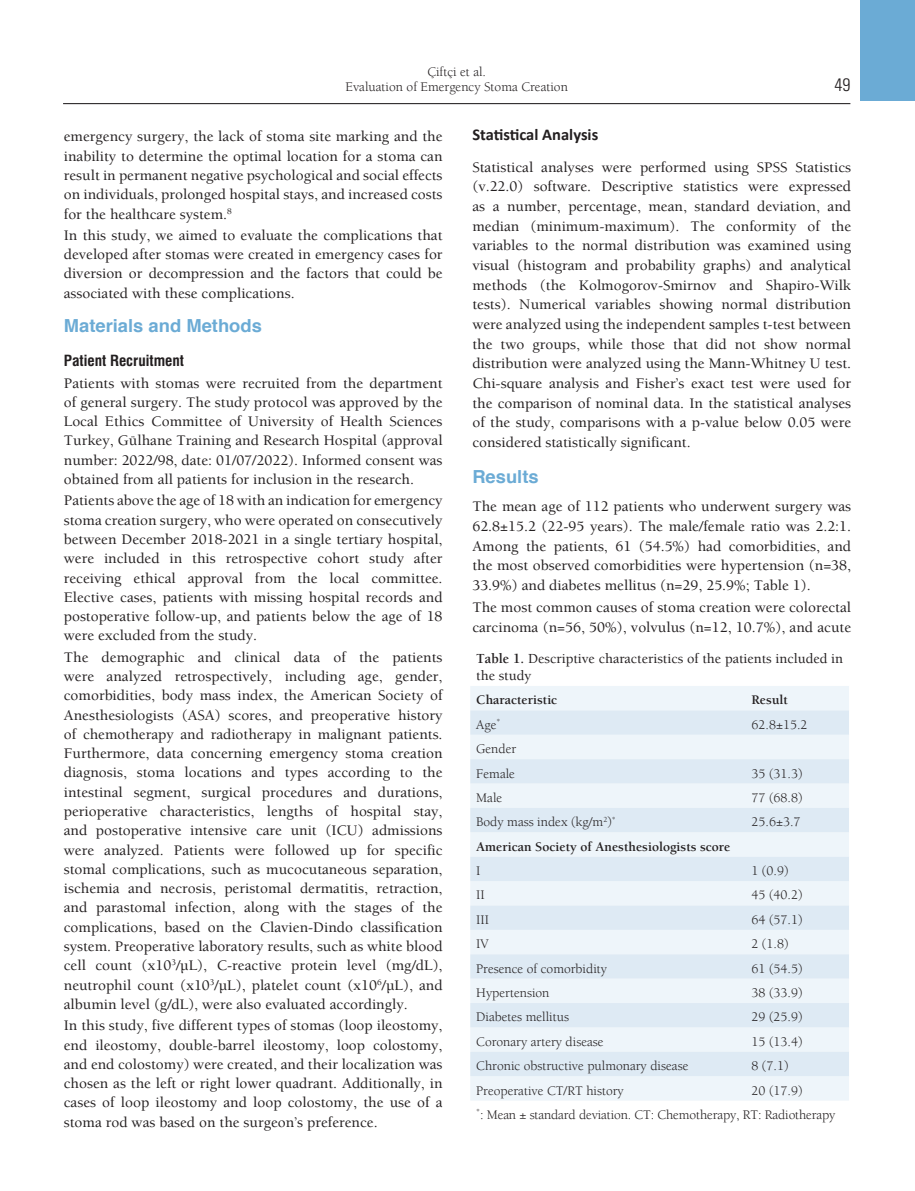
<style>
.page{position:relative;width:915px;height:1191px;background:#fff}
.page>*{position:absolute;margin:0;border:0;box-sizing:border-box;transform-origin:0 0}
.ANA_BASLIK{font:700 18px "Helvetica";color:#6babd5}
.t1{font:18px "Univers Cond Light Tr";color:#231f20}
.t2{font:700 16.5px "Calibri";color:#231f20}
.YAZI{font:500 15px/19.4px "Berkeley";color:#231f20;text-align:justify}
.ARA_BASLIK{font:15px "Swiss Condensed Bold Tr";color:#231f20}
.TABLO-BASI{font:500 14.25px/16.5px "Berkeley";color:#231f20}
.TABLO-YAZI{font:13.5px "Berkeley";color:#231f20}
.TABLO-ALTI{font:13.5px/15px "Berkeley";letter-spacing:-.01em;color:#231f20;text-align:center}
.TABLO-YAZI-2{font:700 13.5px "Berkeley";color:#231f20}
.s1{font-weight:400;font-style:italic}
.s2{font-weight:700}
</style>
<div class="page">
<hr style="left:63px;top:103px;width:787px;height:1px;background:#231f20">
<div style="left:859px;top:0;width:55px;height:101px;background:#6babd5"></div>
<div style="left:470px;top:686px;width:378px;height:414px;background:#eef5fa"></div>
<svg style="left:470px;top:710px;width:378px;height:366px;background:#e5eff6"></svg>
<p class="TABLO-ALTI" style="left:345px;top:64px;width:224px">Çiftçi et al.<br>Evaluation of Emergency Stoma Creation</p>
<p class="YAZI" style="left:64px;top:127px;width:380px">emergency surgery, the lack of stoma site marking and the inability to determine the optimal location for a stoma can result in permanent negative psychological and social effects on individuals, prolonged hospital stays, and increased costs for the healthcare system.<sup>8</sup></p>
<p class="YAZI" style="left:64px;top:225px;width:380px">In this study, we aimed to evaluate the complications that developed after stomas were created in emergency cases for diversion or decompression and the factors that could be associated with these complications.</p>
<p class="ANA_BASLIK" style="left:64px;top:311px;width:199px">Materials and Methods</p>
<p class="ARA_BASLIK" style="left:64px;top:352px;width:122px">Patient Recruitment</p>
<p class="YAZI" style="left:64px;top:373px;width:380px">Patients with stomas were recruited from the department of general surgery. The study protocol was approved by the Local Ethics Committee of University of Health Sciences Turkey, Gülhane Training and Research Hospital (approval number: 2022/98, date: 01/07/2022). Informed consent was obtained from all patients for inclusion in the research.</p>
<p class="YAZI" style="left:64px;top:491px;width:380px">Patients above the age of 18 with an indication for emergency stoma creation surgery, who were operated on consecutively between December 2018-2021 in a single tertiary hospital, were included in this retrospective cohort study after receiving ethical approval from the local committee.<br>Elective cases, patients with missing hospital records and postoperative follow-up, and patients below the age of 18 were excluded from the study.</p>
<p class="YAZI" style="left:64px;top:647px;width:380px">The demographic and clinical data of the patients were analyzed retrospectively, including age, gender, comorbidities, body mass index, the American Society of Anesthesiologists (ASA) scores, and preoperative history of chemotherapy and radiotherapy in malignant patients.<br>Furthermore, data concerning emergency stoma creation diagnosis, stoma locations and types according to the intestinal segment, surgical procedures and durations, perioperative characteristics, lengths of hospital stay, and postoperative intensive care unit (ICU) admissions were analyzed. Patients were followed up for specific stomal complications, such as mucocutaneous separation, ischemia and necrosis, peristomal dermatitis, retraction, and parastomal infection, along with the stages of the complications, based on the Clavien-Dindo classification system. Preoperative laboratory results, such as white blood cell count (x10<sup>3</sup>/μL), C-reactive protein level (mg/dL), neutrophil count (x10<sup>3</sup>/μL), platelet count (x10<sup>6</sup>/μL), and albumin level (g/dL), were also evaluated accordingly.</p>
<p class="YAZI" style="left:64px;top:1015px;width:380px">In this study, five different types of stomas (loop ileostomy, end ileostomy, double-barrel ileostomy, loop colostomy, and end colostomy) were created, and their localization was chosen as the left or right lower quadrant. Additionally, in cases of loop ileostomy and loop colostomy, the use of a stoma rod was based on the surgeon’s preference.</p>
<p class="t1" style="left:834px;top:74px;width:17px">49</p>
<p class="t2" style="left:472px;top:124px;width:127px">Statistical Analysis</p>
<p class="YAZI" style="left:472px;top:157px;width:380px">Statistical analyses were performed using SPSS Statistics (v.22.0) software. Descriptive statistics were expressed as a number, percentage, mean, standard deviation, and median (minimum-maximum). The conformity of the variables to the normal distribution was examined using visual (histogram and probability graphs) and analytical methods (the Kolmogorov-Smirnov and Shapiro-Wilk tests). Numerical variables showing normal distribution were analyzed using the independent samples t-test between the two groups, while those that did not show normal distribution were analyzed using the Mann-Whitney U test.<br>Chi-square analysis and Fisher’s exact test were used for the comparison of nominal data. In the statistical analyses of the study, comparisons with a p<span class="s1">-</span>value below 0.05 were considered statistically significant.</p>
<p class="ANA_BASLIK" style="left:472px;top:462px;width:68px">Results</p>
<p class="YAZI" style="left:472px;top:496px;width:380px">The mean age of 112 patients who underwent surgery was 62.8±15.2 (22-95 years). The male/female ratio was 2.2:1.<br>Among the patients, 61 (54.5%) had comorbidities, and the most observed comorbidities were hypertension (n=38, 33.9%) and diabetes mellitus (n=29, 25.9%; Table 1).</p>
<p class="YAZI" style="left:472px;top:597px;width:380px">The most common causes of stoma creation were colorectal carcinoma (n=56, 50%), volvulus (n=12, 10.7%), and acute</p>
<p class="TABLO-BASI" style="left:476px;top:650px;width:368px"><span class="s2">Table 1.</span> Descriptive characteristics of the patients included in the study</p>
<p class="TABLO-YAZI-2" style="left:476px;top:692px;width:82px">Characteristic</p>
<p class="TABLO-YAZI-2" style="left:751px;top:692px;width:38px">Result</p>
<p class="TABLO-YAZI" style="left:476px;top:716px;width:26px">Age<sup>*</sup></p>
<p class="TABLO-YAZI" style="left:751px;top:716px;width:58px">62.8±15.2</p>
<p class="TABLO-YAZI" style="left:476px;top:740px;width:42px">Gender</p>
<p class="TABLO-YAZI" style="left:476px;top:765px;width:40px">Female</p>
<p class="TABLO-YAZI" style="left:751px;top:765px;width:53px">35 (31.3)</p>
<p class="TABLO-YAZI" style="left:476px;top:789px;width:28px">Male</p>
<p class="TABLO-YAZI" style="left:751px;top:789px;width:53px">77 (68.8)</p>
<p class="TABLO-YAZI" style="left:476px;top:814px;width:141px">Body mass index (kg/m<sup>2</sup>)<sup>*</sup></p>
<p class="TABLO-YAZI" style="left:751px;top:814px;width:51px">25.6±3.7</p>
<p class="TABLO-YAZI-2" style="left:476px;top:838px;width:255px">American Society of Anesthesiologists score</p>
<p class="TABLO-YAZI" style="left:476px;top:862px;width:6px">I</p>
<p class="TABLO-YAZI" style="left:751px;top:862px;width:39px">1 (0.9)</p>
<p class="TABLO-YAZI" style="left:476px;top:887px;width:10px">II</p>
<p class="TABLO-YAZI" style="left:751px;top:887px;width:53px">45 (40.2)</p>
<p class="TABLO-YAZI" style="left:476px;top:911px;width:14px">III</p>
<p class="TABLO-YAZI" style="left:751px;top:911px;width:53px">64 (57.1)</p>
<p class="TABLO-YAZI" style="left:476px;top:936px;width:14px">IV</p>
<p class="TABLO-YAZI" style="left:751px;top:936px;width:39px">2 (1.8)</p>
<p class="TABLO-YAZI" style="left:476px;top:960px;width:132px">Presence of comorbidity</p>
<p class="TABLO-YAZI" style="left:751px;top:960px;width:53px">61 (54.5)</p>
<p class="TABLO-YAZI" style="left:476px;top:984px;width:75px">Hypertension</p>
<p class="TABLO-YAZI" style="left:751px;top:984px;width:53px">38 (33.9)</p>
<p class="TABLO-YAZI" style="left:476px;top:1009px;width:94px">Diabetes mellitus</p>
<p class="TABLO-YAZI" style="left:751px;top:1009px;width:53px">29 (25.9)</p>
<p class="TABLO-YAZI" style="left:476px;top:1033px;width:129px">Coronary artery disease</p>
<p class="TABLO-YAZI" style="left:751px;top:1033px;width:53px">15 (13.4)</p>
<p class="TABLO-YAZI" style="left:476px;top:1057px;width:213px">Chronic obstructive pulmonary disease</p>
<p class="TABLO-YAZI" style="left:751px;top:1057px;width:39px">8 (7.1)</p>
<p class="TABLO-YAZI" style="left:476px;top:1082px;width:149px">Preoperative CT/RT history</p>
<p class="TABLO-YAZI" style="left:751px;top:1082px;width:53px">20 (17.9)</p>
<p class="TABLO-ALTI" style="left:476px;top:1107px;width:360px"><sup>*</sup>: Mean ± standard deviation. CT: Chemotherapy, RT: Radiotherapy</p>
</div>
